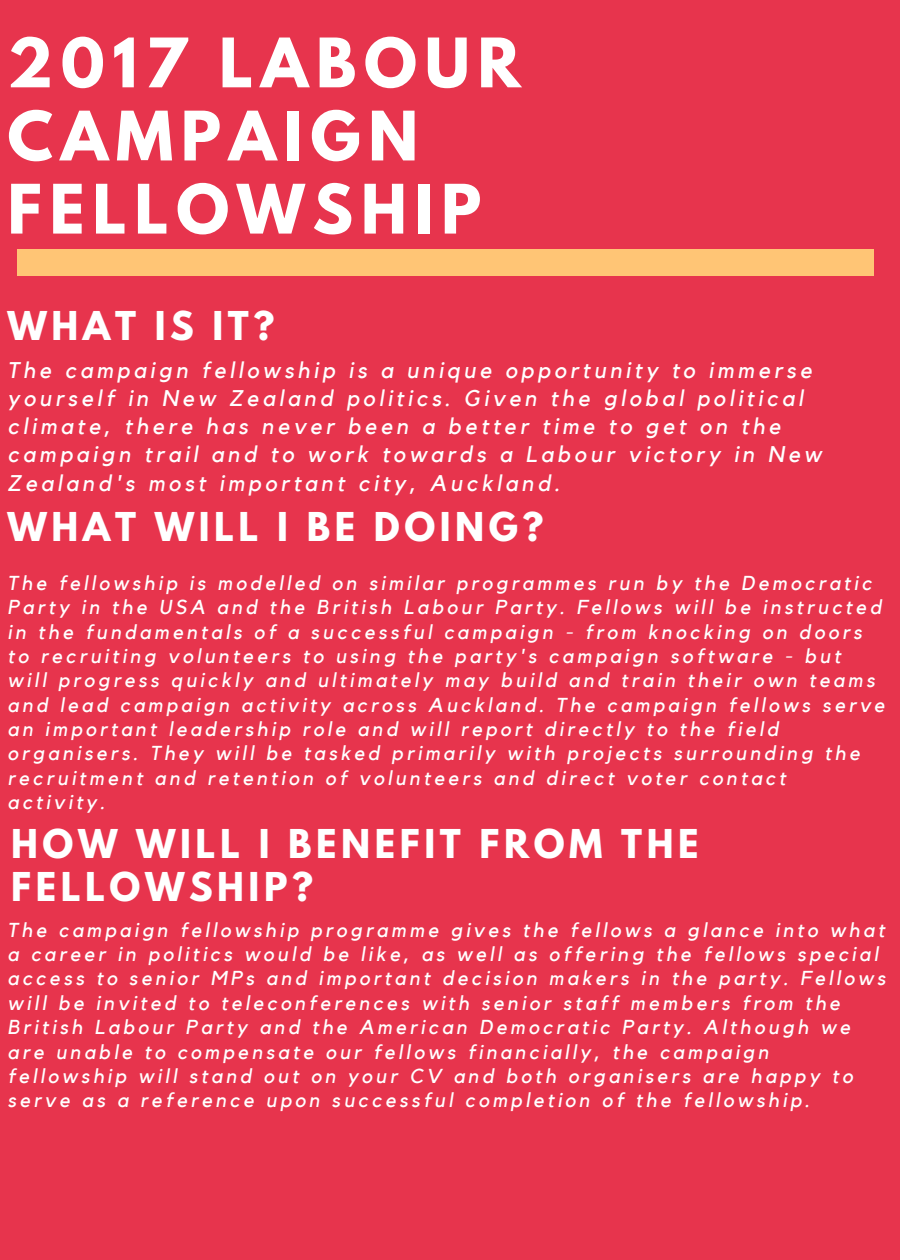
<style>
.page{position:relative;width:900px;height:1260px;background:#e7344d}
.page>*{position:absolute;margin:0;border:0;box-sizing:border-box;transform-origin:0 0}
.t1{font:700 60.5px/73px "League Spartan";letter-spacing:.13em;color:#fff}
.t2{font:700 35.25px/43px "League Spartan";letter-spacing:.13em;color:#fff}
.t3{font:italic 22.75px/28px "Kollektif";letter-spacing:.17em;color:#fff}
.t4{font:italic 20px/24.5px "Kollektif";letter-spacing:.17em;color:#fff}
</style>
<div class="page">
<div style="left:17px;top:249px;width:856px;height:27px;background:#ffc575"></div>
<h1 class="t1" style="left:7px;top:34px;width:515px">2017 LABOUR<br>CAMPAIGN<br>FELLOWSHIP</h1>
<h2 class="t2" style="left:7px;top:309px;width:268px">WHAT IS IT?</h2>
<p class="t3" style="left:7px;top:357px;width:816px">The campaign fellowship is a unique opportunity to immerse yourself in New Zealand politics. Given the global political climate, there has never been a better time to get on the campaign trail and to work towards a Labour victory in New Zealand's most important city, Auckland.</p>
<h2 class="t2" style="left:7px;top:510px;width:538px">WHAT WILL I BE DOING?</h2>
<p class="t4" style="left:7px;top:571px;width:879px">The fellowship is modelled on similar programmes run by the Democratic Party in the USA and the British Labour Party. Fellows will be instructed in the fundamentals of a successful campaign - from knocking on doors to recruiting volunteers to using the party's campaign software - but<br>will progress quickly and ultimately may build and train their own teams and lead campaign activity across Auckland. The campaign fellows serve an important leadership role and will report directly to the field organisers. They will be tasked primarily with projects surrounding the recruitment and retention of volunteers and direct voter contact activity.</p>
<h2 class="t2" style="left:11px;top:827px;width:689px">HOW WILL I BENEFIT FROM THE<br>FELLOWSHIP?</h2>
<p class="t4" style="left:7px;top:918px;width:880px">The campaign fellowship programme gives the fellows a glance into what a career in politics would be like, as well as offering the fellows special access to senior MPs and important decision makers in the party. Fellows will be invited to teleconferences with senior staff members from the British Labour Party and the American Democratic Party. Although we are unable to compensate our fellows financially, the campaign fellowship will stand out on your CV and both organisers are happy to serve as a reference upon successful completion of the fellowship.</p>
</div>
